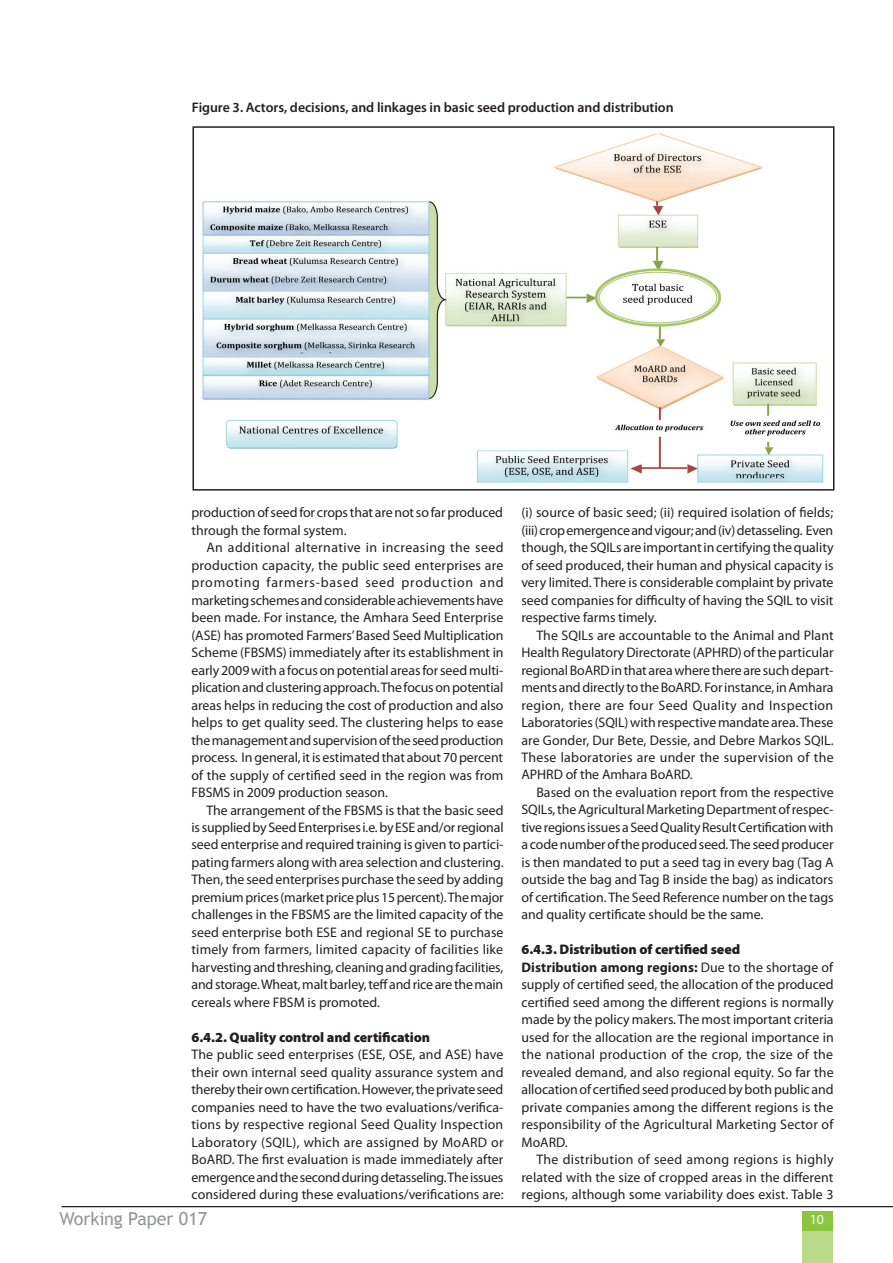
<style>
.page{position:relative;width:893px;height:1263px;background:#fff}
.page>*{position:absolute;margin:0;border:0;box-sizing:border-box;transform-origin:0 0}
.t1{font:18px "Trebuchet MS";letter-spacing:-.005em;color:#939598}
.t2{font:13.8px/17.5px "Myriad Pro";color:#231f20;text-align:justify}
.t3{font:600 13.8px "Myriad Pro";letter-spacing:-.005em;color:#231f20}
.t4{font:900 13.8px "Myriad Pro";letter-spacing:-.005em;color:#231f20}
.t5{font:13.8px "Myriad Pro";color:#fff}
.s1{font-weight:900}
.s2{font-weight:700}
</style>
<div class="page">
<div style="left:802px;top:1211px;width:30px;height:19px;background:#8bc63e"></div>
<div style="left:802px;top:1231px;width:30px;height:32px;background:#b9d989"></div>
<hr style="left:62px;top:1206px;width:831px;height:1px;background:#231f20">
<img style="left:202px;top:133px;width:622px;height:350px">
<div style="left:192px;top:126px;width:642px;height:365px;border:2px solid #231f20"></div>
<p class="t3" style="left:192px;top:99px;width:483px">Figure 3. Actors, decisions, and linkages in basic seed production and distribution</p>
<p class="t2" style="left:192px;top:504px;width:313px">production of seed for crops that are not so far produced through the formal system.</p>
<p class="t2" style="left:192px;top:539px;width:314px;text-indent:15px">An additional alternative in increasing the seed production capacity, the public seed enterprises are promoting farmers-based seed production and marketing schemes and considerable achievements have been made. For instance, the Amhara Seed Enterprise (ASE) has promoted Farmers’ Based Seed Multiplication Scheme (FBSMS) immediately after its establishment in early 2009 with a focus on potential areas for seed multi&shy;plication and clustering approach. The focus on potential areas helps in reducing the cost of production and also helps to get quality seed. The clustering helps to ease the management and supervision of the seed production process. In general, it is estimated that about 70 percent of the supply of certified seed in the region was from FBSMS in 2009 production season.</p>
<p class="t2" style="left:192px;top:801px;width:314px;text-indent:15px">The arrangement of the FBSMS is that the basic seed is supplied by Seed Enterprises i.e. by ESE and/or regional seed enterprise and required training is given to partici&shy;pating farmers along with area selection and clustering.<br>Then, the seed enterprises purchase the seed by adding premium prices (market price plus 15 percent). The major challenges in the FBSMS are the limited capacity of the seed enterprise both ESE and regional SE to purchase timely from farmers, limited capacity of facilities like harvesting and threshing, cleaning and grading facilities, and storage. Wheat, malt barley, teff and rice are the main cereals where FBSM is promoted.</p>
<p class="t4" style="left:192px;top:1028px;width:240px">6.4.2. Quality control and certification</p>
<p class="t2" style="left:192px;top:1046px;width:314px">The public seed enterprises (ESE, OSE, and ASE) have their own internal seed quality assurance system and thereby their own certification. However, the private seed companies need to have the two evaluations/verifica&shy;tions by respective regional Seed Quality Inspection Laboratory (SQIL), which are assigned by MoARD or BoARD. The first evaluation is made immediately after emergence and the second during detasseling. The issues considered during these evaluations/verifications are:</p>
<p class="t2" style="left:521px;top:504px;width:314px">(i) source of basic seed; (ii) required isolation of fields; (iii) crop emergence and vigour; and (iv) detasseling. Even though, the SQILs are important in certifying the quality of seed produced, their human and physical capacity is very limited. There is considerable complaint by private seed companies for difficulty of having the SQIL to visit respective farms timely.</p>
<p class="t2" style="left:521px;top:626px;width:314px;text-indent:15px">The SQILs are accountable to the Animal and Plant Health Regulatory Directorate (APHRD) of the particular regional BoARD in that area where there are such depart&shy;ments and directly to the BoARD. For instance, in Amhara region, there are four Seed Quality and Inspection Laboratories (SQIL) with respective mandate area. These are Gonder, Dur Bete, Dessie, and Debre Markos SQIL.<br>These laboratories are under the supervision of the APHRD of the Amhara BoARD.</p>
<p class="t2" style="left:521px;top:783px;width:314px;text-indent:15px">Based on the evaluation report from the respective SQILs, the Agricultural Marketing Department of respec&shy;tive regions issues a Seed Quality Result Certification with a code number of the produced seed. The seed producer is then mandated to put a seed tag in every bag (Tag A outside the bag and Tag B inside the bag) as indicators of certification. The Seed Reference number on the tags and quality certificate should be the same.</p>
<p class="t2" style="left:521px;top:941px;width:314px;text-align:left"><span class="s1">6.4.3. Distribution of certified seed<br></span><span class="s2">Distribution among regions:</span> Due to the shortage of supply of certified seed, the allocation of the produced certified seed among the different regions is normally made by the policy makers. The most important criteria used for the allocation are the regional importance in the national production of the crop, the size of the revealed demand, and also regional equity. So far the allocation of certified seed produced by both public and private companies among the different regions is the responsibility of the Agricultural Marketing Sector of MoARD.</p>
<p class="t2" style="left:521px;top:1150px;width:314px;text-indent:15px">The distribution of seed among regions is highly related with the size of cropped areas in the different regions, although some variability does exist. Table 3</p>
<h1 class="t1" style="left:60px;top:1208px;width:149px">Working Paper 017</h1>
<p class="t5" style="left:810px;top:1211px;width:16px">10</p>
</div>
